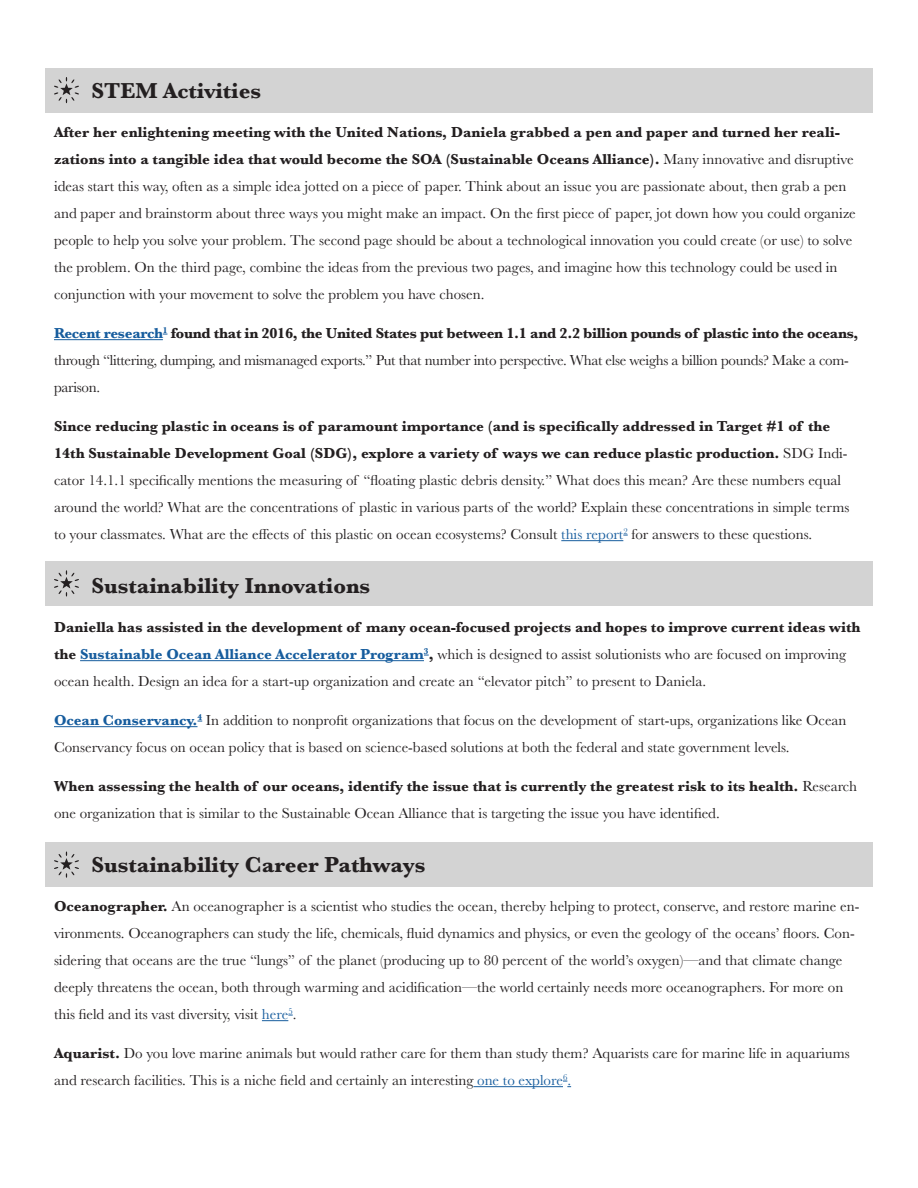
<style>
.page{position:relative;width:918px;height:1188px;background:#fff}
.page>*{position:absolute;margin:0;border:0;box-sizing:border-box;transform-origin:0 0}
.t1{font:700 22.5px "Baskerville";color:#231f20}
.t2{font:15px/27px "Baskerville";color:#231f20}
.t3{font:15px/27px "Baskerville";letter-spacing:-.02em;color:#231f20}
.s1{font-weight:700}
.s2{font-weight:700;color:#175d9e}
.s3{color:#175d9e}
</style>
<div class="page">
<div style="left:45px;top:68px;width:828px;height:44px;background:#d3d3d3"></div>
<div style="left:45px;top:561px;width:828px;height:45px;background:#d3d3d3"></div>
<hr style="left:54px;top:339px;width:109px;height:1px;background:#175d9e">
<hr style="left:561px;top:540px;width:62px;height:1px;background:#175d9e">
<hr style="left:80px;top:660px;width:344px;height:1px;background:#175d9e">
<hr style="left:54px;top:726px;width:144px;height:1px;background:#175d9e">
<svg style="left:262px;top:1015px;width:31px;height:6px"></svg>
<hr style="left:473px;top:1086px;width:90px;height:1px;background:#175d9e">
<svg style="left:54px;top:77px;width:25px;height:26px"></svg>
<svg style="left:54px;top:570px;width:25px;height:27px"></svg>
<div style="left:45px;top:842px;width:828px;height:45px;background:#d3d3d3"></div>
<svg style="left:54px;top:852px;width:25px;height:26px"></svg>
<p class="t1" style="left:92px;top:75px;width:171px">STEM Activities</p>
<p class="t2" style="left:54px;top:119px;width:803px"><span class="s1">After her enlightening meeting with the United Nations, Daniela grabbed a pen and paper and turned her reali&shy;zations into a tangible idea that would become the SOA (Sustainable Oceans Alliance).</span> Many innovative and disruptive ideas start this way, often as a simple idea jotted on a piece of paper. Think about an issue you are passionate about, then grab a pen and paper and brainstorm about three ways you might make an impact. On the first piece of paper, jot down how you could organize people to help you solve your problem. The second page should be about a technological innovation you could create (or use) to solve the problem. On the third page, combine the ideas from the previous two pages, and imagine how this technology could be used in conjunction with your movement to solve the problem you have chosen.</p>
<p class="t3" style="left:54px;top:320px;width:806px"><span class="s2">Recent research</span><sup>1</sup> <span class="s1">found that in 2016, the United States put between 1.1 and 2.2 billion pounds of plastic into the oceans, </span>through “littering, dumping, and mismanaged exports.” Put that number into perspective. What else weighs a billion pounds? Make a com&shy;parison.</p>
<p class="t2" style="left:54px;top:413px;width:797px"><span class="s1">Since reducing plastic in oceans is of paramount importance (and is specifically addressed in Target #1 of the 14th Sustainable Development Goal (SDG), explore a variety of ways we can reduce plastic production.</span> SDG Indi&shy;cator 14.1.1 specifically mentions the measuring of “floating plastic debris density.” What does this mean? Are these numbers equal around the world? What are the concentrations of plastic in various parts of the world? Explain these concentrations in simple terms to your classmates. What are the effects of this plastic on ocean ecosystems? Consult <span class="s3">this report</span><sup>2</sup> for answers to these questions.</p>
<p class="t1" style="left:92px;top:570px;width:280px">Sustainability Innovations</p>
<p class="t2" style="left:54px;top:614px;width:808px"><span class="s1">Daniella has assisted in the development of many ocean-focused projects and hopes to improve current ideas with the</span> <span class="s2">Sustainable Ocean Alliance Accelerator Program</span><sup>3</sup><span class="s1">,</span> which is designed to assist solutionists who are focused on improving ocean health. Design an idea for a start-up organization and create an “elevator pitch” to present to Daniela.</p>
<p class="t2" style="left:54px;top:707px;width:794px"><span class="s2">Ocean Conservancy.</span><sup>4</sup> In addition to nonprofit organizations that focus on the development of start-ups, organizations like Ocean<br>Conservancy focus on ocean policy that is based on science-based solutions at both the federal and state government levels.</p>
<p class="t2" style="left:54px;top:773px;width:805px"><span class="s1">When assessing the health of our oceans, identify the issue that is currently the greatest risk to its health.</span> Research one organization that is similar to the Sustainable Ocean Alliance that is targeting the issue you have identified.</p>
<p class="t1" style="left:92px;top:849px;width:336px">Sustainability Career Pathways</p>
<p class="t2" style="left:54px;top:893px;width:807px"><span class="s1">Oceanographer.</span> An oceanographer is a scientist who studies the ocean, thereby helping to protect, conserve, and restore marine en&shy;vironments. Oceanographers can study the life, chemicals, fluid dynamics and physics, or even the geology of the oceans’ floors. Con&shy;sidering that oceans are the true “lungs” of the planet (producing up to 80 percent of the world’s oxygen)—and that climate change deeply threatens the ocean, both through warming and acidification—the world certainly needs more oceanographers. For more on this field and its vast diversity, visit <span class="s3">here</span><sup>5</sup>.</p>
<p class="t2" style="left:54px;top:1040px;width:797px"><span class="s1">Aquarist.</span> Do you love marine animals but would rather care for them than study them? Aquarists care for marine life in aquariums and research facilities. This is a niche field and certainly an interesting <span class="s3">one to explore</span><sup>6</sup><span class="s3">.</span></p>
</div>
